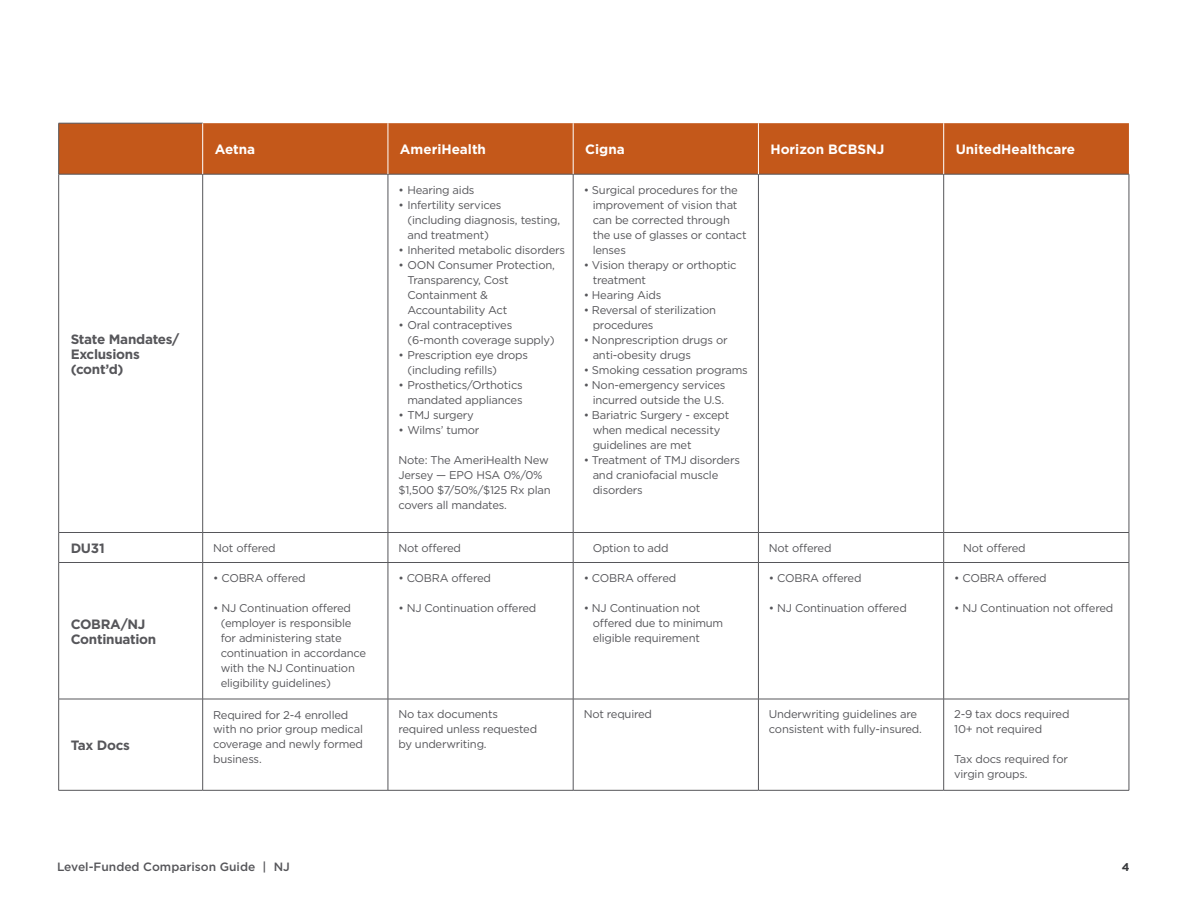
<style>
.page{position:relative;width:1188px;height:918px;background:#fff}
.page>*{position:absolute;margin:0;border:0;box-sizing:border-box;transform-origin:0 0}
.t1{font:700 13.5px/15px "Gotham";letter-spacing:-.02em;color:#56565a}
.t2{font:700 13.5px "Gotham";color:#fff}
.t3{font:500 12px "Gotham";color:#56565a}
.t4{font:11.25px/15px "Gotham";letter-spacing:-.02em;color:#56565a}
.t5{font:700 11.25px "Gotham";color:#37383b}
</style>
<div class="page">
<div style="left:59px;top:123px;width:1070px;height:51px;background:#c4581a"></div>
<hr style="left:58px;top:174px;width:145px;height:1px;background:#56565a">
<hr style="left:58px;top:174px;width:1px;height:358px;background:#56565a">
<hr style="left:203px;top:174px;width:185px;height:1px;background:#56565a">
<hr style="left:202px;top:174px;width:1px;height:358px;background:#56565a">
<hr style="left:388px;top:174px;width:185px;height:1px;background:#56565a">
<hr style="left:388px;top:174px;width:1px;height:358px;background:#56565a">
<hr style="left:573px;top:174px;width:185px;height:1px;background:#56565a">
<hr style="left:573px;top:174px;width:1px;height:358px;background:#56565a">
<hr style="left:758px;top:174px;width:186px;height:1px;background:#56565a">
<hr style="left:758px;top:174px;width:1px;height:358px;background:#56565a">
<hr style="left:944px;top:174px;width:185px;height:1px;background:#56565a">
<hr style="left:943px;top:174px;width:1px;height:358px;background:#56565a">
<hr style="left:1129px;top:174px;width:1px;height:358px;background:#56565a">
<svg style="left:58px;top:533px;width:1px;height:29px"></svg>
<svg style="left:202px;top:533px;width:1px;height:29px"></svg>
<svg style="left:388px;top:533px;width:1px;height:29px"></svg>
<svg style="left:573px;top:533px;width:1px;height:29px"></svg>
<svg style="left:758px;top:533px;width:1px;height:29px"></svg>
<svg style="left:943px;top:533px;width:1px;height:29px"></svg>
<svg style="left:1129px;top:533px;width:1px;height:29px"></svg>
<hr style="left:58px;top:563px;width:1px;height:136px;background:#56565a">
<hr style="left:202px;top:563px;width:1px;height:136px;background:#56565a">
<hr style="left:388px;top:563px;width:1px;height:136px;background:#56565a">
<hr style="left:573px;top:563px;width:1px;height:136px;background:#56565a">
<hr style="left:758px;top:563px;width:1px;height:136px;background:#56565a">
<hr style="left:943px;top:563px;width:1px;height:136px;background:#56565a">
<hr style="left:1129px;top:563px;width:1px;height:136px;background:#56565a">
<hr style="left:58px;top:699px;width:1px;height:91px;background:#56565a">
<hr style="left:202px;top:699px;width:1px;height:91px;background:#56565a">
<hr style="left:388px;top:699px;width:1px;height:91px;background:#56565a">
<hr style="left:573px;top:699px;width:1px;height:91px;background:#56565a">
<hr style="left:758px;top:699px;width:1px;height:91px;background:#56565a">
<hr style="left:943px;top:699px;width:1px;height:91px;background:#56565a">
<hr style="left:1129px;top:699px;width:1px;height:91px;background:#56565a">
<hr style="left:58px;top:123px;width:145px;height:1px;background:#56565a">
<hr style="left:58px;top:123px;width:1px;height:51px;background:#56565a">
<hr style="left:58px;top:532px;width:145px;height:1px;background:#56565a">
<hr style="left:203px;top:532px;width:185px;height:1px;background:#56565a">
<hr style="left:388px;top:532px;width:185px;height:1px;background:#56565a">
<hr style="left:573px;top:532px;width:185px;height:1px;background:#56565a">
<hr style="left:758px;top:532px;width:186px;height:1px;background:#56565a">
<hr style="left:944px;top:532px;width:185px;height:1px;background:#56565a">
<hr style="left:58px;top:562px;width:145px;height:1px;background:#56565a">
<hr style="left:203px;top:562px;width:185px;height:1px;background:#56565a">
<hr style="left:388px;top:562px;width:185px;height:1px;background:#56565a">
<hr style="left:573px;top:562px;width:185px;height:1px;background:#56565a">
<hr style="left:758px;top:562px;width:186px;height:1px;background:#56565a">
<hr style="left:944px;top:562px;width:185px;height:1px;background:#56565a">
<hr style="left:58px;top:699px;width:145px;height:1px;background:#56565a">
<hr style="left:203px;top:699px;width:185px;height:1px;background:#56565a">
<hr style="left:388px;top:699px;width:185px;height:1px;background:#56565a">
<hr style="left:573px;top:699px;width:185px;height:1px;background:#56565a">
<hr style="left:758px;top:699px;width:186px;height:1px;background:#56565a">
<hr style="left:944px;top:699px;width:185px;height:1px;background:#56565a">
<hr style="left:58px;top:790px;width:145px;height:1px;background:#56565a">
<hr style="left:203px;top:790px;width:185px;height:1px;background:#56565a">
<hr style="left:388px;top:790px;width:185px;height:1px;background:#56565a">
<hr style="left:573px;top:790px;width:185px;height:1px;background:#56565a">
<hr style="left:758px;top:790px;width:186px;height:1px;background:#56565a">
<hr style="left:944px;top:790px;width:185px;height:1px;background:#56565a">
<hr style="left:202px;top:123px;width:1px;height:51px;background:#fff">
<hr style="left:388px;top:123px;width:1px;height:51px;background:#fff">
<hr style="left:573px;top:123px;width:1px;height:51px;background:#fff">
<hr style="left:758px;top:123px;width:1px;height:51px;background:#fff">
<hr style="left:943px;top:123px;width:1px;height:51px;background:#fff">
<p class="t1" style="left:71px;top:331px;width:110px">State Mandates/<br>Exclusions (cont’d)</p>
<p class="t2" style="left:215px;top:140px;width:42px">Aetna</p>
<p class="t2" style="left:400px;top:140px;width:88px">AmeriHealth</p>
<p class="t2" style="left:585px;top:140px;width:41px">Cigna</p>
<p class="t2" style="left:770px;top:140px;width:116px">Horizon BCBSNJ</p>
<p class="t2" style="left:956px;top:140px;width:121px">UnitedHealthcare</p>
<p class="t4" style="left:398px;top:182px;width:78px">• Hearing aids</p>
<p class="t4" style="left:407px;top:197px;width:154px;text-indent:-9px">• Infertility services<br>(including diagnosis, testing, and treatment)</p>
<p class="t4" style="left:398px;top:242px;width:168px">• Inherited metabolic disorders</p>
<p class="t4" style="left:407px;top:257px;width:149px;text-indent:-9px">• OON Consumer Protection,<br>Transparency, Cost<br>Containment &amp;<br>Accountability Act</p>
<p class="t4" style="left:407px;top:317px;width:149px;text-indent:-9px">• Oral contraceptives (6-month coverage supply)</p>
<p class="t4" style="left:407px;top:347px;width:122px;text-indent:-9px">• Prescription eye drops (including refills)</p>
<p class="t4" style="left:398px;top:377px;width:126px;text-align:right">• Prosthetics/Orthotics mandated appliances</p>
<p class="t4" style="left:398px;top:407px;width:77px">• TMJ surgery</p>
<p class="t4" style="left:398px;top:422px;width:83px">• Wilms’ tumor</p>
<p class="t4" style="left:398px;top:452px;width:154px">Note: The AmeriHealth New<br>Jersey — EPO HSA 0%/0% $1,500 $7/50%/$125 Rx plan covers all mandates.</p>
<p class="t4" style="left:593px;top:182px;width:155px;text-indent:-9px">• Surgical procedures for the improvement of vision that can be corrected through the use of glasses or contact lenses</p>
<p class="t4" style="left:593px;top:257px;width:146px;text-indent:-9px">• Vision therapy or orthoptic treatment</p>
<p class="t4" style="left:584px;top:287px;width:79px">• Hearing Aids</p>
<p class="t4" style="left:593px;top:302px;width:125px;text-indent:-9px">• Reversal of sterilization procedures</p>
<p class="t4" style="left:593px;top:332px;width:136px;text-indent:-9px">• Nonprescription drugs or anti-obesity drugs</p>
<p class="t4" style="left:584px;top:362px;width:166px">• Smoking cessation programs</p>
<p class="t4" style="left:584px;top:377px;width:143px;text-align:right">• Non-emergency services incurred outside the U.S.</p>
<p class="t4" style="left:593px;top:407px;width:138px;text-indent:-9px">• Bariatric Surgery - except when medical necessity guidelines are met</p>
<p class="t4" style="left:593px;top:452px;width:149px;text-indent:-9px">• Treatment of TMJ disorders and craniofacial muscle disorders</p>
<p class="t1" style="left:71px;top:541px;width:36px">DU31</p>
<p class="t4" style="left:213px;top:540px;width:64px">Not offered</p>
<p class="t4" style="left:398px;top:540px;width:64px">Not offered</p>
<p class="t4" style="left:593px;top:540px;width:77px">Option to add</p>
<p class="t4" style="left:769px;top:540px;width:64px">Not offered</p>
<p class="t4" style="left:963px;top:540px;width:64px">Not offered</p>
<p class="t1" style="left:71px;top:616px;width:87px">COBRA/NJ<br>Continuation</p>
<p class="t1" style="left:71px;top:738px;width:61px">Tax Docs</p>
<p class="t4" style="left:213px;top:570px;width:94px">• COBRA offered</p>
<p class="t4" style="left:221px;top:600px;width:147px;text-indent:-8px">• NJ Continuation offered (employer is responsible for administering state continuation in accordance with the NJ Continuation eligibility guidelines)</p>
<p class="t4" style="left:398px;top:570px;width:94px">• COBRA offered</p>
<p class="t4" style="left:398px;top:600px;width:139px">• NJ Continuation offered</p>
<p class="t4" style="left:584px;top:570px;width:94px">• COBRA offered</p>
<p class="t4" style="left:593px;top:600px;width:132px;text-indent:-9px">• NJ Continuation not offered due to minimum eligible requirement</p>
<p class="t4" style="left:769px;top:570px;width:94px">• COBRA offered</p>
<p class="t4" style="left:769px;top:600px;width:139px">• NJ Continuation offered</p>
<p class="t4" style="left:954px;top:570px;width:94px">• COBRA offered</p>
<p class="t4" style="left:954px;top:600px;width:161px">• NJ Continuation not offered</p>
<p class="t4" style="left:213px;top:707px;width:151px">Required for 2-4 enrolled with no prior group medical coverage and newly formed business.</p>
<p class="t4" style="left:398px;top:707px;width:140px">No tax documents required unless requested by underwriting.</p>
<p class="t4" style="left:584px;top:707px;width:70px">Not required</p>
<p class="t4" style="left:769px;top:707px;width:155px">Underwriting guidelines are consistent with fully-insured.</p>
<p class="t4" style="left:954px;top:707px;width:117px">2-9 tax docs required<br>10+ not required</p>
<p class="t4" style="left:954px;top:752px;width:115px">Tax docs required for virgin groups.</p>
<p class="t3" style="left:57px;top:859px;width:234px">Level-Funded Comparison Guide | NJ</p>
<p class="t5" style="left:1122px;top:859px;width:9px">4</p>
</div>
